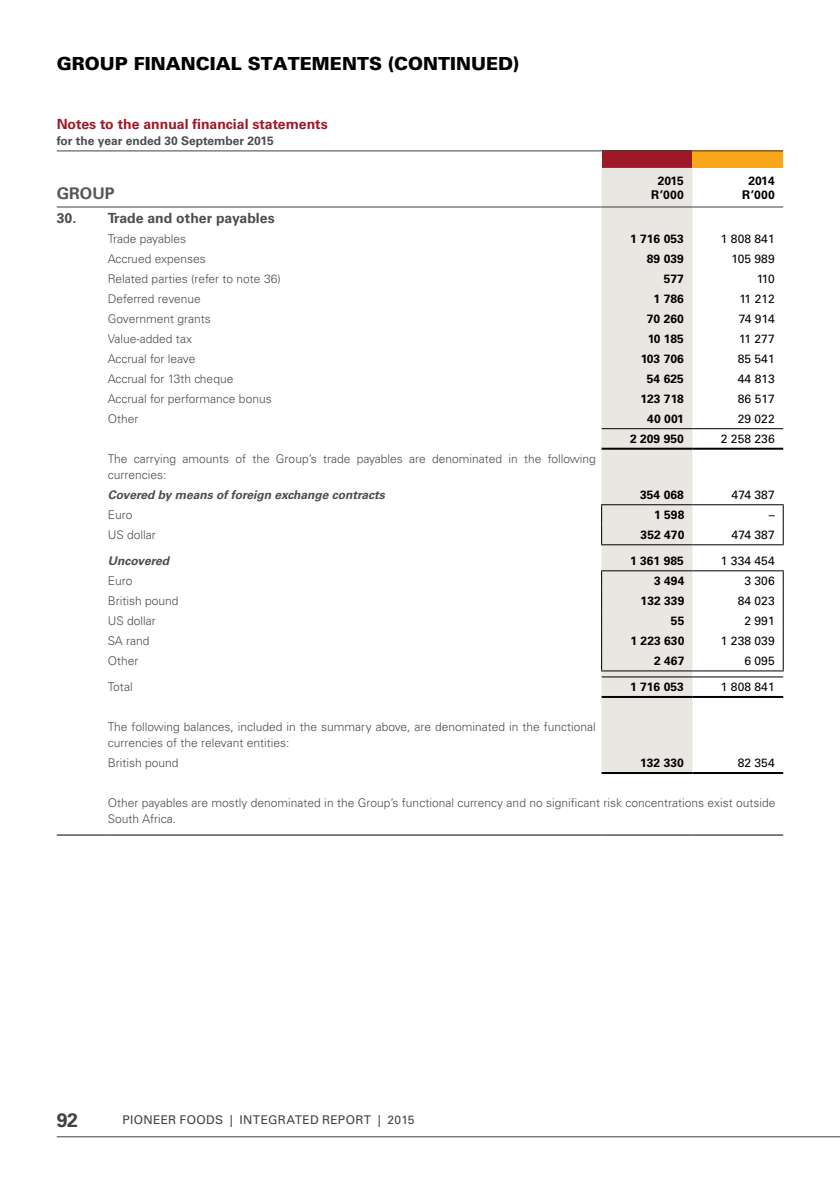
<style>
.page{position:relative;width:840px;height:1191px;background:#fff}
.page>*{position:absolute;margin:0;border:0;box-sizing:border-box;transform-origin:0 0}
.t1{font:700 19.4px "Univers LT Std";color:#414042}
.Page_head_A{font:900 18px "Univers LT Std";color:#000}
.Financial_table_head{font:700 16px "Univers LT Std";letter-spacing:.005em;color:#575757}
.COPY_A_HEAD_SA{font:700 14px "Univers LT Std";color:#9e1925}
.AP_heading_1{font:700 14px "Univers LT Std";color:#4d4d4f}
.Financial_copy_light{font:300 12px/16px "Univers LT Std";color:#4d4d4f}
.Financial_figures_cu{font:700 12px "Univers LT Std";letter-spacing:.005em;color:#000}
.Financial_figures_pr{font:12px "Univers LT Std";letter-spacing:.005em;color:#000}
.Financial_copy_bold{font:italic 700 12px "Univers LT Std";color:#4d4d4f}
.t2{font:12px "Univers LT Std";letter-spacing:.03em;color:#414042}
.Financial_copy_bold-2{font:700 12px "Univers LT Std";color:#4d4d4f}
</style>
<div class="page">
<hr style="left:57px;top:1136px;width:782px;height:1px;background:#414042">
<div style="left:601px;top:151px;width:91px;height:17px;background:#9e1925"></div>
<div style="left:692px;top:151px;width:90px;height:17px;background:#faa61a"></div>
<svg style="left:601px;top:168px;width:91px;height:604px;background:#e3dfdc"></svg>
<hr style="left:601px;top:428px;width:91px;height:1px;background:#000">
<hr style="left:692px;top:428px;width:90px;height:1px;background:#000">
<hr style="left:601px;top:448px;width:91px;height:2px;background:#000">
<hr style="left:692px;top:448px;width:90px;height:2px;background:#000">
<hr style="left:600px;top:504px;width:92px;height:1px;background:#000">
<hr style="left:692px;top:504px;width:91px;height:1px;background:#000">
<svg style="left:782px;top:505px;width:1px;height:39px"></svg>
<hr style="left:600px;top:544px;width:92px;height:1px;background:#000">
<hr style="left:692px;top:544px;width:91px;height:1px;background:#000">
<hr style="left:600px;top:570px;width:92px;height:1px;background:#000">
<hr style="left:692px;top:570px;width:91px;height:1px;background:#000">
<svg style="left:782px;top:571px;width:1px;height:99px"></svg>
<hr style="left:600px;top:670px;width:92px;height:1px;background:#000">
<hr style="left:692px;top:670px;width:91px;height:1px;background:#000">
<hr style="left:601px;top:676px;width:91px;height:1px;background:#000">
<hr style="left:692px;top:676px;width:90px;height:1px;background:#000">
<hr style="left:601px;top:696px;width:91px;height:2px;background:#000">
<hr style="left:692px;top:696px;width:90px;height:2px;background:#000">
<hr style="left:57px;top:834px;width:51px;height:1px;background:#000">
<hr style="left:108px;top:834px;width:493px;height:1px;background:#000">
<hr style="left:601px;top:834px;width:91px;height:1px;background:#000">
<hr style="left:692px;top:834px;width:90px;height:1px;background:#000">
<hr style="left:601px;top:206px;width:91px;height:1px;background:#414042">
<hr style="left:692px;top:206px;width:90px;height:1px;background:#414042">
<hr style="left:57px;top:150px;width:51px;height:1px;background:#414042">
<hr style="left:108px;top:150px;width:493px;height:1px;background:#414042">
<hr style="left:601px;top:150px;width:91px;height:1px;background:#414042">
<hr style="left:692px;top:150px;width:90px;height:1px;background:#414042">
<hr style="left:601px;top:772px;width:91px;height:2px;background:#000">
<hr style="left:692px;top:772px;width:90px;height:2px;background:#000">
<hr style="left:57px;top:206px;width:51px;height:1px;background:#414042">
<hr style="left:108px;top:206px;width:493px;height:1px;background:#414042">
<p class="Page_head_A" style="left:57px;top:52px;width:463px">GROUP FINANCIAL STATEMENTS (CONTINUED)</p>
<p class="COPY_A_HEAD_SA" style="left:57px;top:116px;width:272px">Notes to the annual financial statements</p>
<p class="Financial_copy_bold-2" style="left:57px;top:134px;width:218px">for the year ended 30 September 2015</p>
<p class="Financial_table_head" style="left:57px;top:184px;width:59px">GROUP</p>
<p class="Financial_figures_cu" style="left:657px;top:173px;width:28px">2015</p>
<p class="Financial_figures_cu" style="left:651px;top:188px;width:34px">R’000</p>
<p class="Financial_figures_cu" style="left:748px;top:173px;width:28px">2014</p>
<p class="Financial_figures_cu" style="left:741px;top:188px;width:34px">R’000</p>
<p class="AP_heading_1" style="left:57px;top:210px;width:21px">30.</p>
<p class="AP_heading_1" style="left:108px;top:210px;width:168px">Trade and other payables</p>
<p class="Financial_copy_light" style="left:108px;top:230px;width:80px">Trade payables</p>
<p class="Financial_figures_cu" style="left:629px;top:231px;width:55px">1 716 053</p>
<p class="Financial_figures_pr" style="left:720px;top:231px;width:55px">1 808 841</p>
<p class="Financial_copy_light" style="left:108px;top:251px;width:99px">Accrued expenses</p>
<p class="Financial_figures_cu" style="left:646px;top:251px;width:38px">89 039</p>
<p class="Financial_figures_pr" style="left:731px;top:251px;width:45px">105 989</p>
<p class="Financial_copy_light" style="left:108px;top:271px;width:174px">Related parties (refer to note 36)</p>
<p class="Financial_figures_cu" style="left:663px;top:272px;width:22px">577</p>
<p class="Financial_figures_pr" style="left:756px;top:271px;width:19px">110</p>
<p class="Financial_copy_light" style="left:108px;top:291px;width:94px">Deferred revenue</p>
<p class="Financial_figures_cu" style="left:653px;top:292px;width:32px">1 786</p>
<p class="Financial_figures_pr" style="left:739px;top:291px;width:37px">11 212</p>
<p class="Financial_copy_light" style="left:108px;top:311px;width:104px">Government grants</p>
<p class="Financial_figures_cu" style="left:646px;top:312px;width:38px">70 260</p>
<p class="Financial_figures_pr" style="left:738px;top:311px;width:37px">74 914</p>
<p class="Financial_copy_light" style="left:108px;top:331px;width:86px">Value-added tax</p>
<p class="Financial_figures_cu" style="left:647px;top:332px;width:38px">10 185</p>
<p class="Financial_figures_pr" style="left:738px;top:331px;width:37px">11 277</p>
<p class="Financial_copy_light" style="left:108px;top:351px;width:89px">Accrual for leave</p>
<p class="Financial_figures_cu" style="left:640px;top:352px;width:45px">103 706</p>
<p class="Financial_figures_pr" style="left:737px;top:351px;width:38px">85 541</p>
<p class="Financial_copy_light" style="left:108px;top:371px;width:127px">Accrual for 13th cheque</p>
<p class="Financial_figures_cu" style="left:646px;top:372px;width:38px">54 625</p>
<p class="Financial_figures_pr" style="left:737px;top:371px;width:38px">44 813</p>
<p class="Financial_copy_light" style="left:108px;top:391px;width:165px">Accrual for performance bonus</p>
<p class="Financial_figures_cu" style="left:640px;top:392px;width:45px">123 718</p>
<p class="Financial_figures_pr" style="left:737px;top:391px;width:38px">86 517</p>
<p class="Financial_copy_light" style="left:108px;top:411px;width:32px">Other</p>
<p class="Financial_figures_cu" style="left:647px;top:412px;width:38px">40 001</p>
<p class="Financial_figures_pr" style="left:737px;top:412px;width:38px">29 022</p>
<p class="Financial_figures_cu" style="left:629px;top:432px;width:55px">2 209 950</p>
<p class="Financial_figures_pr" style="left:720px;top:432px;width:55px">2 258 236</p>
<p class="Financial_copy_light" style="left:108px;top:451px;width:489px">The carrying amounts of the Group’s trade payables are denominated in the following currencies:</p>
<p class="Financial_copy_bold" style="left:108px;top:488px;width:278px">Covered by means of foreign exchange contracts</p>
<p class="Financial_figures_cu" style="left:639px;top:488px;width:45px">354 068</p>
<p class="Financial_figures_pr" style="left:731px;top:488px;width:45px">474 387</p>
<p class="Financial_copy_light" style="left:108px;top:507px;width:26px">Euro</p>
<p class="Financial_figures_cu" style="left:653px;top:508px;width:32px">1 598</p>
<p class="Financial_figures_pr" style="left:768px;top:508px;width:7px">–</p>
<p class="Financial_copy_light" style="left:108px;top:527px;width:49px">US dollar</p>
<p class="Financial_figures_cu" style="left:640px;top:528px;width:45px">352 470</p>
<p class="Financial_figures_pr" style="left:731px;top:528px;width:45px">474 387</p>
<p class="Financial_copy_bold" style="left:108px;top:554px;width:63px">Uncovered</p>
<p class="Financial_figures_cu" style="left:629px;top:554px;width:55px">1 361 985</p>
<p class="Financial_figures_pr" style="left:720px;top:554px;width:55px">1 334 454</p>
<p class="Financial_copy_light" style="left:108px;top:573px;width:26px">Euro</p>
<p class="Financial_figures_cu" style="left:653px;top:574px;width:32px">3 494</p>
<p class="Financial_figures_pr" style="left:744px;top:574px;width:32px">3 306</p>
<p class="Financial_copy_light" style="left:108px;top:593px;width:72px">British pound</p>
<p class="Financial_figures_cu" style="left:640px;top:594px;width:45px">132 339</p>
<p class="Financial_figures_pr" style="left:737px;top:594px;width:38px">84 023</p>
<p class="Financial_copy_light" style="left:108px;top:613px;width:49px">US dollar</p>
<p class="Financial_figures_cu" style="left:670px;top:614px;width:15px">55</p>
<p class="Financial_figures_pr" style="left:744px;top:614px;width:32px">2 991</p>
<p class="Financial_copy_light" style="left:108px;top:633px;width:43px">SA rand</p>
<p class="Financial_figures_cu" style="left:630px;top:634px;width:55px">1 223 630</p>
<p class="Financial_figures_pr" style="left:720px;top:634px;width:55px">1 238 039</p>
<p class="Financial_copy_light" style="left:108px;top:653px;width:32px">Other</p>
<p class="Financial_figures_cu" style="left:653px;top:654px;width:32px">2 467</p>
<p class="Financial_figures_pr" style="left:744px;top:654px;width:32px">6 095</p>
<p class="Financial_copy_light" style="left:108px;top:679px;width:26px">Total</p>
<p class="Financial_figures_cu" style="left:629px;top:680px;width:55px">1 716 053</p>
<p class="Financial_figures_pr" style="left:720px;top:680px;width:55px">1 808 841</p>
<p class="Financial_copy_light" style="left:108px;top:719px;width:489px">The following balances, included in the summary above, are denominated in the functional currencies of the relevant entities:</p>
<p class="Financial_copy_light" style="left:108px;top:755px;width:72px">British pound</p>
<p class="Financial_figures_cu" style="left:639px;top:756px;width:45px">132 330</p>
<p class="Financial_figures_pr" style="left:737px;top:756px;width:38px">82 354</p>
<p class="Financial_copy_light" style="left:108px;top:795px;width:668px">Other payables are mostly denominated in the Group’s functional currency and no significant risk concentrations exist outside<br>South Africa.</p>
<h1 class="t1" style="left:57px;top:1108px;width:23px">92</h1>
<p class="t2" style="left:122px;top:1113px;width:293px">PIONEER FOODS | INTEGRATED REPORT | 2015</p>
</div>
